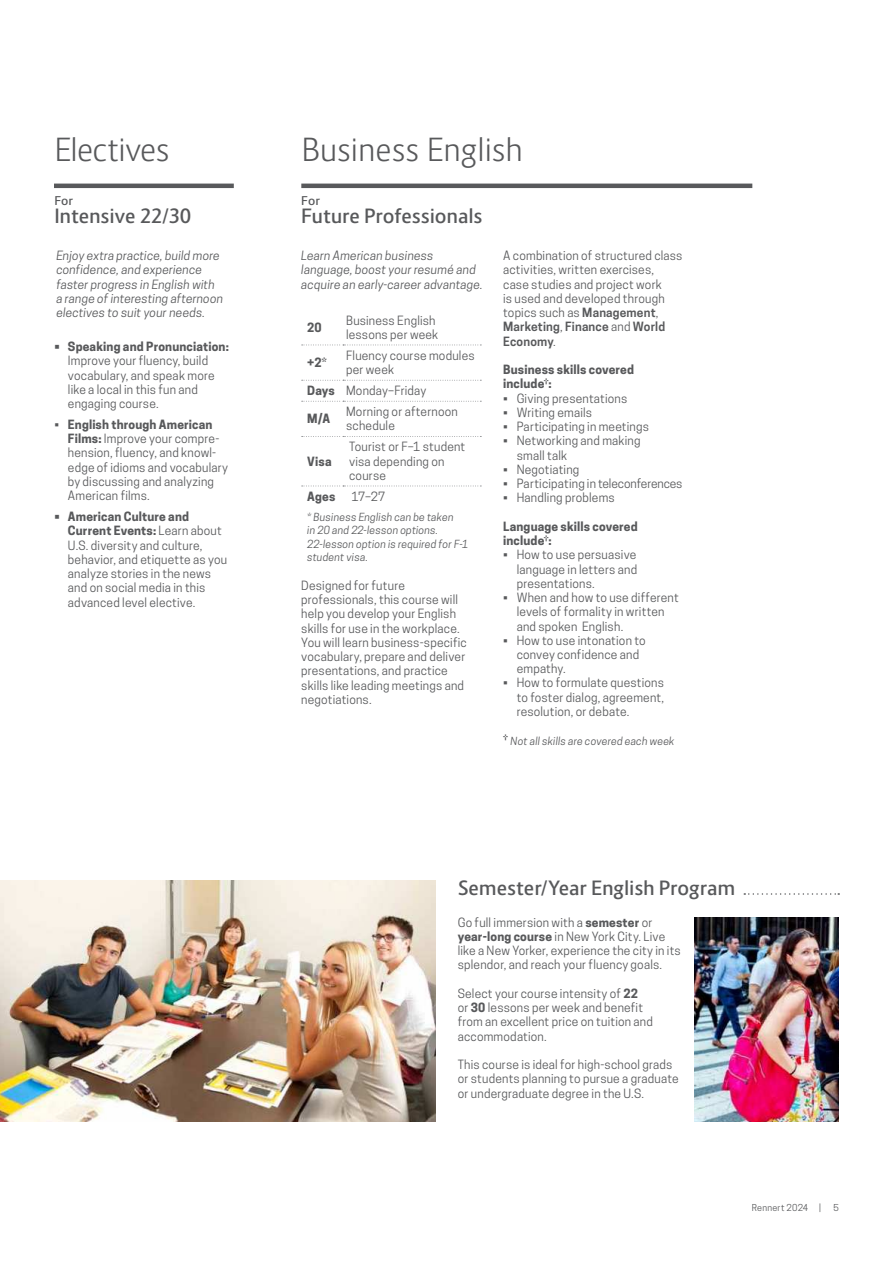
<style>
.page{position:relative;width:893px;height:1263px;background:#fff}
.page>*{position:absolute;margin:0;border:0;box-sizing:border-box;transform-origin:0 0}
.t1{font:300 31.5px "Route 159";letter-spacing:-.02em;color:#58595b}
.t2{font:600 19.5px "Route 159";letter-spacing:-.01em;color:#58595b}
.t3{font:12px/14.2px "Cooper Hewitt";letter-spacing:.015em;color:#58595b}
.t4{font:italic 12px/14.2px "Cooper Hewitt";letter-spacing:.015em;color:#58595b}
.t5{font:700 12px/14.2px "Cooper Hewitt";letter-spacing:.01em;color:#58595b}
.t6{font:12px "Cooper Hewitt";letter-spacing:-.005em;color:#58595b}
.t7{font:600 12px "Route 159";letter-spacing:.01em;color:#58595b}
.t8{font:italic 10.5px/13.5px "Cooper Hewitt";letter-spacing:.02em;color:#58595b}
.t9{font:9px "Cooper Hewitt";letter-spacing:.03em;color:#58595b}
.s1{font-weight:700}
.s2{font-weight:600}
.s3{font-weight:700;font-style:normal;font-size:12px}
</style>
<div class="page">
<svg style="left:302px;top:345px;width:179px;height:1px"></svg>
<svg style="left:302px;top:380px;width:179px;height:1px"></svg>
<svg style="left:302px;top:401px;width:179px;height:1px"></svg>
<svg style="left:302px;top:436px;width:179px;height:1px"></svg>
<svg style="left:302px;top:486px;width:179px;height:1px"></svg>
<hr style="left:54px;top:184px;width:180px;height:4px;background:#58595b">
<hr style="left:301px;top:184px;width:451px;height:4px;background:#58595b">
<img style="left:0;top:880px;width:435px;height:242px">
<img style="left:695px;top:918px;width:144px;height:204px">
<svg style="left:744px;top:893px;width:95px;height:2px"></svg>
<h1 class="t1" style="left:54px;top:136px;width:117px">Electives</h1>
<h1 class="t1" style="left:301px;top:136px;width:223px">Business English</h1>
<p class="t7" style="left:301px;top:196px;width:20px">For</p>
<h2 class="t2" style="left:301px;top:208px;width:183px">Future Professionals</h2>
<p class="t7" style="left:54px;top:196px;width:20px">For</p>
<h2 class="t2" style="left:54px;top:208px;width:138px">Intensive 22/30</h2>
<p class="t4" style="left:56px;top:249px;width:168px">Enjoy extra practice, build more confidence, and experience faster progress in English with a range of interesting afternoon electives to suit your needs.</p>
<p class="t5" style="left:54px;top:340px;width:176px">• Speaking and Pronunciation:</p>
<p class="t3" style="left:68px;top:354px;width:148px">Improve your fluency, build vocabulary, and speak more like a local in this fun and engaging course.</p>
<p class="t3" style="left:68px;top:418px;width:162px;text-indent:-14px">• <span class="s1">English through American<br>Films:</span> Improve your compre&shy;hension, fluency, and knowl&shy;edge of idioms and vocabulary by discussing and analyzing<br>American films.</p>
<p class="t3" style="left:68px;top:510px;width:161px;text-indent:-13px"><span class="s1">• American Culture and<br>Current Events:</span> Learn about<br>U.S. diversity and culture, behavior, and etiquette as you analyze stories in the news and on social media in this advanced level elective.</p>
<p class="t4" style="left:301px;top:249px;width:183px">Learn American business language, boost your resumé and acquire an early-career advantage.</p>
<p class="t5" style="left:307px;top:321px;width:16px">20</p>
<p class="t3" style="left:346px;top:314px;width:94px">Business English lessons per week</p>
<p class="t5" style="left:307px;top:356px;width:21px">+2*</p>
<p class="t3" style="left:346px;top:349px;width:130px">Fluency course modules per week</p>
<p class="t3" style="left:307px;top:384px;width:120px"><span class="s1">Days</span> Monday–Friday</p>
<p class="t5" style="left:307px;top:412px;width:24px">M/A</p>
<p class="t3" style="left:346px;top:405px;width:113px">Morning or afternoon schedule</p>
<p class="t5" style="left:307px;top:455px;width:26px">Visa</p>
<p class="t3" style="left:349px;top:441px;width:118px">Tourist or F–1 student visa depending on course</p>
<p class="t5" style="left:307px;top:490px;width:30px">Ages</p>
<p class="t3" style="left:351px;top:490px;width:35px">17–27</p>
<p class="t8" style="left:307px;top:511px;width:163px">* Business English can be taken<br>in 20 and 22-lesson options.<br>22-lesson option is required for F-1 student visa.</p>
<p class="t3" style="left:301px;top:579px;width:167px">Designed for future professionals, this course will help you develop your English skills for use in the workplace.<br>You will learn business-specific vocabulary, prepare and deliver presentations, and practice skills like leading meetings and negotiations.</p>
<p class="t3" style="left:503px;top:249px;width:181px">A combination of structured class activities, written exercises, case studies and project work<br>is used and developed through topics such as <span class="s2">Management</span>,<br><span class="s2">Marketing</span>, <span class="s2">Finance</span> and <span class="s2">World<br>Economy</span>.</p>
<p class="t5" style="left:503px;top:363px;width:132px">Business skills covered include†:</p>
<p class="t3" style="left:503px;top:392px;width:126px">• Giving presentations</p>
<p class="t3" style="left:503px;top:406px;width:90px">• Writing emails</p>
<p class="t3" style="left:503px;top:420px;width:147px">• Participating in meetings</p>
<p class="t3" style="left:517px;top:434px;width:125px;text-indent:-14px">• Networking and making small talk</p>
<p class="t3" style="left:503px;top:463px;width:78px">• Negotiating</p>
<p class="t6" style="left:503px;top:478px;width:181px">• Participating in teleconferences</p>
<p class="t3" style="left:503px;top:491px;width:113px">• Handling problems</p>
<p class="t5" style="left:503px;top:520px;width:136px">Language skills covered include†:</p>
<p class="t3" style="left:517px;top:548px;width:122px;text-align:justify;text-indent:-14px">• How to use persuasive language in letters and presentations.</p>
<p class="t3" style="left:517px;top:591px;width:164px;text-indent:-14px">• When and how to use different levels of formality in written and spoken English.</p>
<p class="t3" style="left:517px;top:634px;width:130px;text-indent:-14px">• How to use intonation to convey confidence and empathy.</p>
<p class="t3" style="left:517px;top:676px;width:149px;text-align:justify;text-indent:-14px">• How to formulate questions to foster dialog, agreement, resolution, or debate.</p>
<p class="t8" style="left:503px;top:735px;width:173px"><span class="s3">†</span> Not all skills are covered each week</p>
<h2 class="t2" style="left:458px;top:880px;width:279px">Semester/Year English Program</h2>
<p class="t3" style="left:458px;top:916px;width:225px">Go full immersion with a <span class="s1">semester</span> or <span class="s1">year-long course</span> in New York City. Live like a New Yorker, experience the city in its splendor, and reach your fluency goals.</p>
<p class="t3" style="left:458px;top:987px;width:197px">Select your course intensity of <span class="s1">22<br></span>or <span class="s1">30</span> lessons per week and benefit from an excellent price on tuition and accommodation.</p>
<p class="t3" style="left:458px;top:1058px;width:222px">This course is ideal for high-school grads or students planning to pursue a graduate or undergraduate degree in the U.S.</p>
<p class="t9" style="left:752px;top:1203px;width:71px">Rennert 2024 |</p>
<p class="t9" style="left:834px;top:1203px;width:7px">5</p>
</div>
